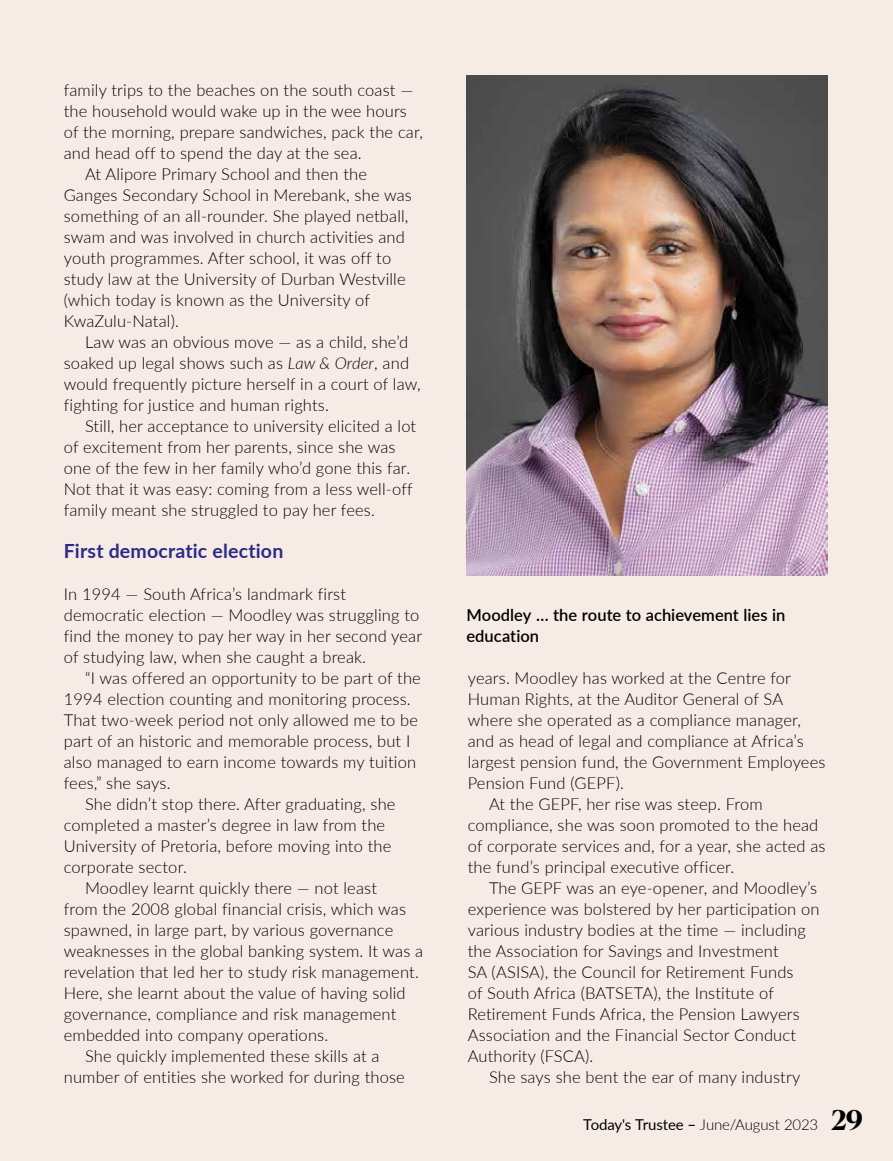
<style>
.page{position:relative;width:893px;height:1161px;background:#f7ebe5}
.page>*{position:absolute;margin:0;border:0;box-sizing:border-box;transform-origin:0 0}
.t1{font:700 19.5px "Lato";letter-spacing:.01em;color:#2b2b88}
.t2{font:300 16.5px/21px "Lato";letter-spacing:.01em;color:#000}
.t3{font:600 16.5px/21px "Lato";color:#000}
.t4{font:300 15px "Lato";letter-spacing:-.01em;color:#000}
.s1{font-style:italic}
.s2{font-weight:400}
.s3{font-weight:500}
.s4{font-family:"Canela Deck";font-weight:700;font-size:27px}
</style>
<div class="page">
<img style="left:466px;top:75px;width:362px;height:501px">
<p class="t2" style="left:64px;top:79px;width:351px">family trips to the beaches on the south coast —</p>
<p class="t2" style="left:64px;top:100px;width:345px">the household would wake up in the wee hours</p>
<p class="t2" style="left:64px;top:121px;width:361px">of the morning, prepare sandwiches, pack the car,</p>
<p class="t2" style="left:64px;top:142px;width:299px">and head off to spend the day at the sea.</p>
<p class="t2" style="left:85px;top:163px;width:284px">At Alipore Primary School and then the</p>
<p class="t2" style="left:64px;top:184px;width:350px">Ganges Secondary School in Merebank, she was</p>
<p class="t2" style="left:64px;top:205px;width:346px">something of an all-rounder. She played netball,</p>
<p class="t2" style="left:64px;top:226px;width:343px">swam and was involved in church activities and</p>
<p class="t2" style="left:64px;top:247px;width:329px">youth programmes. After school, it was off to</p>
<p class="t2" style="left:64px;top:268px;width:343px">study law at the University of Durban Westville</p>
<p class="t2" style="left:64px;top:289px;width:308px">(which today is known as the University of</p>
<p class="t2" style="left:64px;top:310px;width:117px">KwaZulu-Natal).</p>
<p class="t2" style="left:85px;top:331px;width:325px">Law was an obvious move — as a child, she’d</p>
<p class="t2" style="left:64px;top:352px;width:347px">soaked up legal shows such as <span class="s1">Law &amp; Order</span>, and</p>
<p class="t2" style="left:64px;top:373px;width:359px">would frequently picture herself in a court of law,</p>
<p class="t2" style="left:64px;top:394px;width:267px">fighting for justice and human rights.</p>
<p class="t2" style="left:85px;top:415px;width:333px">Still, her acceptance to university elicited a lot</p>
<p class="t2" style="left:64px;top:436px;width:333px">of excitement from her parents, since she was</p>
<p class="t2" style="left:64px;top:457px;width:348px">one of the few in her family who’d gone this far.</p>
<p class="t2" style="left:64px;top:478px;width:350px">Not that it was easy: coming from a less well-off</p>
<p class="t2" style="left:64px;top:499px;width:313px">family meant she struggled to pay her fees.</p>
<p class="t1" style="left:64px;top:537px;width:221px">First democratic election</p>
<p class="t2" style="left:64px;top:583px;width:360px">In 1994 — South Africa’s landmark first democratic election — Moodley was struggling to find the money to pay her way in her second year of studying law, when she caught a break.</p>
<p class="t2" style="left:85px;top:667px;width:337px">“I was offered an opportunity to be part of the</p>
<p class="t2" style="left:64px;top:688px;width:348px">1994 election counting and monitoring process.</p>
<p class="t2" style="left:64px;top:709px;width:356px">That two-week period not only allowed me to be</p>
<p class="t2" style="left:64px;top:730px;width:348px">part of an historic and memorable process, but I</p>
<p class="t2" style="left:64px;top:751px;width:354px">also managed to earn income towards my tuition</p>
<p class="t2" style="left:64px;top:772px;width:108px">fees,” she says.</p>
<p class="t2" style="left:85px;top:793px;width:312px">She didn’t stop there. After graduating, she</p>
<p class="t2" style="left:64px;top:814px;width:323px">completed a master’s degree in law from the</p>
<p class="t2" style="left:64px;top:835px;width:329px">University of Pretoria, before moving into the</p>
<p class="t2" style="left:64px;top:856px;width:125px">corporate sector.</p>
<p class="t2" style="left:85px;top:877px;width:293px">Moodley learnt quickly there — not least</p>
<p class="t2" style="left:64px;top:898px;width:344px">from the 2008 global financial crisis, which was</p>
<p class="t2" style="left:64px;top:919px;width:331px">spawned, in large part, by various governance</p>
<p class="t2" style="left:64px;top:940px;width:361px">weaknesses in the global banking system. It was a</p>
<p class="t2" style="left:64px;top:961px;width:357px">revelation that led her to study risk management.</p>
<p class="t2" style="left:64px;top:982px;width:343px">Here, she learnt about the value of having solid</p>
<p class="t2" style="left:64px;top:1003px;width:334px">governance, compliance and risk management</p>
<p class="t2" style="left:64px;top:1024px;width:266px">embedded into company operations.</p>
<p class="t2" style="left:85px;top:1045px;width:296px">She quickly implemented these skills at a</p>
<p class="t2" style="left:64px;top:1066px;width:343px">number of entities she worked for during those</p>
<p class="t3" style="left:466px;top:604px;width:321px">Moodley … the route to achievement lies in education</p>
<p class="t2" style="left:468px;top:667px;width:325px">years. Moodley has worked at the Centre for</p>
<p class="t2" style="left:468px;top:688px;width:317px">Human Rights, at the Auditor General of SA</p>
<p class="t2" style="left:468px;top:709px;width:335px">where she operated as a compliance manager,</p>
<p class="t2" style="left:468px;top:730px;width:337px">and as head of legal and compliance at Africa’s</p>
<p class="t2" style="left:468px;top:751px;width:359px">largest pension fund, the Government Employees</p>
<p class="t2" style="left:468px;top:772px;width:158px">Pension Fund (GEPF).</p>
<p class="t2" style="left:489px;top:793px;width:275px">At the GEPF, her rise was steep. From</p>
<p class="t2" style="left:468px;top:814px;width:352px">compliance, she was soon promoted to the head</p>
<p class="t2" style="left:468px;top:835px;width:359px">of corporate services and, for a year, she acted as</p>
<p class="t2" style="left:468px;top:856px;width:268px">the fund’s principal executive officer.</p>
<p class="t2" style="left:489px;top:877px;width:330px">The GEPF was an eye-opener, and Moodley’s</p>
<p class="t2" style="left:468px;top:898px;width:353px">experience was bolstered by her participation on</p>
<p class="t2" style="left:468px;top:919px;width:340px">various industry bodies at the time — including</p>
<p class="t2" style="left:468px;top:940px;width:312px">the Association for Savings and Investment</p>
<p class="t2" style="left:468px;top:961px;width:327px">SA (ASISA), the Council for Retirement Funds</p>
<p class="t2" style="left:468px;top:982px;width:308px">of South Africa (BATSETA), the Institute of</p>
<p class="t2" style="left:468px;top:1003px;width:333px">Retirement Funds Africa, the Pension Lawyers</p>
<p class="t2" style="left:468px;top:1024px;width:330px">Association and the Financial Sector Conduct</p>
<p class="t2" style="left:468px;top:1045px;width:127px">Authority (FSCA).</p>
<p class="t2" style="left:489px;top:1066px;width:313px">She says she bent the ear of many industry</p>
<p class="t4" style="left:583px;top:1114px;width:282px"><span class="s2">Today's Trustee</span> <span class="s3">–</span> June/August 2023 <span class="s4">29</span></p>
</div>
